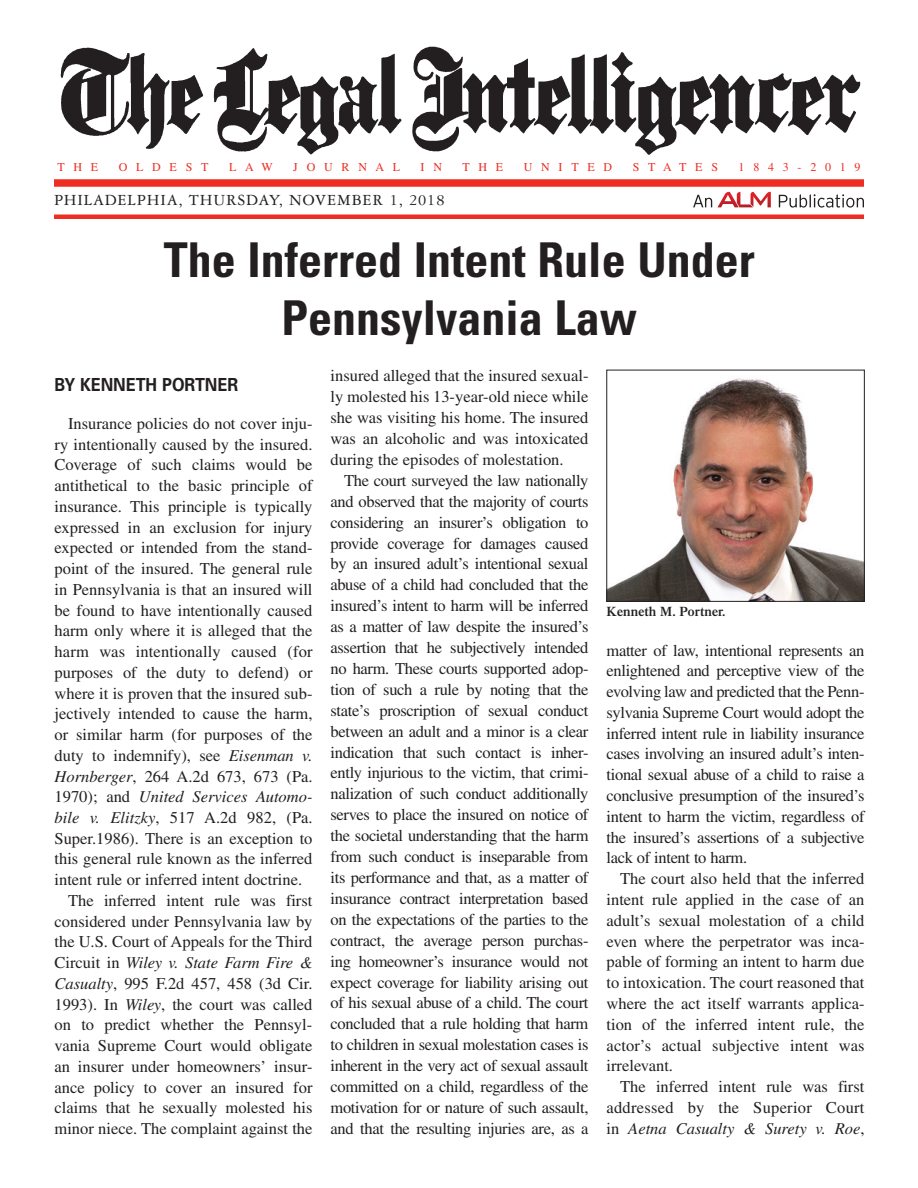
<style>
.page{position:relative;width:918px;height:1188px;background:#fff}
.page>*{position:absolute;margin:0;border:0;box-sizing:border-box;transform-origin:0 0}
.t1{font:700 condensed 48px/57.6px "Univers LT Std";color:#231f20;text-align:center}
.t2{font:700 18px "Univers LT Std";color:#231f20;scale:.9 1}
.t3{font:16.5px/20.9px "Times LT Std";color:#231f20;text-align:justify}
.t4{font:italic 16.5px "Times LT Std";color:#231f20}
.t5{font:16.5px "Garamond 3 LT Std";letter-spacing:.05em;color:#231f20}
.t6{font:600 13.5px "Times LT Std";letter-spacing:.005em;color:#231f20}
.t7{font:12px "Times LT Std";letter-spacing:.73em;color:#ee2e22}
.s1{font-style:italic}
.s2{font-style:normal}
</style>
<div class="page">
<img style="left:60px;top:46px;width:801px;height:109px">
<div style="left:54px;top:179px;width:810px;height:8px;background:#ee2e22"></div>
<div style="left:54px;top:214px;width:810px;height:5px;background:#ee2e22"></div>
<svg style="left:693px;top:195px;width:19px;height:12px"></svg>
<svg style="left:779px;top:194px;width:85px;height:14px"></svg>
<svg style="left:718px;top:192px;width:53px;height:15px"></svg>
<img style="left:609px;top:378px;width:254px;height:222px">
<div style="left:607px;top:370px;width:258px;height:232px;border:1px solid #231f20"></div>
<p class="t7" style="left:57px;top:160px;width:42px">The</p>
<p class="t7" style="left:119px;top:160px;width:87px">Oldest</p>
<p class="t7" style="left:229px;top:160px;width:45px">Law</p>
<p class="t7" style="left:293px;top:160px;width:108px">Jo urnal</p>
<p class="t7" style="left:421px;top:160px;width:23px">i n</p>
<p class="t7" style="left:462px;top:160px;width:42px">t he</p>
<p class="t7" style="left:524px;top:160px;width:90px">Unit ed</p>
<p class="t7" style="left:633px;top:160px;width:13px">St</p>
<p class="t7" style="left:663px;top:160px;width:56px">at es</p>
<p class="t7" style="left:739px;top:160px;width:124px">1843-2019</p>
<p class="t5" style="left:54px;top:192px;width:392px">PHILADELPHIA, THURSDAY, NOVEMBER 1, 2018</p>
<h1 class="t1" style="left:164px;top:231px;width:592px">The Inferred Intent Rule Under<br>Pennsylvania Law</h1>
<p class="t2" style="left:55px;top:374px;width:206px">BY KENNETH PORTNER</p>
<p class="t3" style="left:68px;top:413px;width:246px">Insurance policies do not cover inju-</p>
<p class="t3" style="left:55px;top:434px;width:259px">ry intentionally caused by the insured.</p>
<p class="t3" style="left:55px;top:454px;width:259px">Coverage of such claims would be</p>
<p class="t3" style="left:55px;top:475px;width:259px">antithetical to the basic principle of</p>
<p class="t3" style="left:55px;top:496px;width:259px">insurance. This principle is typically</p>
<p class="t3" style="left:55px;top:517px;width:259px">expressed in an exclusion for injury</p>
<p class="t3" style="left:55px;top:537px;width:259px">expected or intended from the stand-</p>
<p class="t3" style="left:55px;top:558px;width:259px">point of the insured. The general rule</p>
<p class="t3" style="left:55px;top:579px;width:259px">in Pennsylvania is that an insured will</p>
<p class="t3" style="left:55px;top:600px;width:259px">be found to have intentionally caused</p>
<p class="t3" style="left:55px;top:620px;width:259px">harm only where it is alleged that the</p>
<p class="t3" style="left:55px;top:641px;width:260px">harm was intentionally caused (for</p>
<p class="t3" style="left:55px;top:662px;width:260px">purposes of the duty to defend) or</p>
<p class="t3" style="left:55px;top:683px;width:259px">where it is proven that the insured sub-</p>
<p class="t3" style="left:55px;top:703px;width:259px">jectively intended to cause the harm,</p>
<p class="t3" style="left:55px;top:724px;width:260px">or similar harm (for purposes of the</p>
<p class="t3" style="left:55px;top:745px;width:259px">duty to indemnify), see <span class="s1">Eisenman v.</span></p>
<p class="t3" style="left:55px;top:765px;width:259px"><span class="s1">Hornberger</span>, 264 A.2d 673, 673 (Pa.</p>
<p class="t4" style="left:55px;top:788px;width:259px"><span class="s2">1970); and</span> United Services Automo-</p>
<p class="t3" style="left:55px;top:807px;width:259px"><span class="s1">bile v. Elitzky</span>, 517 A.2d 982, (Pa.</p>
<p class="t3" style="left:55px;top:828px;width:259px">Super.1986). There is an exception to</p>
<p class="t3" style="left:55px;top:848px;width:259px">this general rule known as the inferred</p>
<p class="t3" style="left:55px;top:869px;width:249px">intent rule or inferred intent doctrine.</p>
<p class="t3" style="left:68px;top:890px;width:246px">The inferred intent rule was first</p>
<p class="t3" style="left:55px;top:911px;width:259px">considered under Pennsylvania law by</p>
<p class="t3" style="left:55px;top:931px;width:259px">the U.S. Court of Appeals for the Third</p>
<p class="t4" style="left:55px;top:954px;width:259px"><span class="s2">Circuit in</span> Wiley v. State Farm Fire &amp;</p>
<p class="t3" style="left:55px;top:973px;width:259px"><span class="s1">Casualty</span>, 995 F.2d 457, 458 (3d Cir.</p>
<p class="t3" style="left:55px;top:994px;width:259px">1993). In <span class="s1">Wiley</span>, the court was called</p>
<p class="t3" style="left:55px;top:1014px;width:259px">on to predict whether the Pennsyl-</p>
<p class="t3" style="left:55px;top:1035px;width:259px">vania Supreme Court would obligate</p>
<p class="t3" style="left:55px;top:1056px;width:259px">an insurer under homeowners’ insur-</p>
<p class="t3" style="left:55px;top:1077px;width:259px">ance policy to cover an insured for</p>
<p class="t3" style="left:55px;top:1097px;width:259px">claims that he sexually molested his</p>
<p class="t3" style="left:55px;top:1118px;width:259px">minor niece. The complaint against the</p>
<p class="t3" style="left:331px;top:365px;width:260px">insured alleged that the insured sexual&shy;ly molested his 13-year-old niece while she was visiting his home. The insured was an alcoholic and was intoxicated during the episodes of molestation.</p>
<p class="t3" style="left:331px;top:470px;width:260px;text-indent:13px">The court surveyed the law nationally and observed that the majority of courts considering an insurer’s obligation to provide coverage for damages caused by an insured adult’s intentional sexual abuse of a child had concluded that the insured’s intent to harm will be inferred as a matter of law despite the insured’s assertion that he subjectively intended no harm. These courts supported adop&shy;tion of such a rule by noting that the state’s proscription of sexual conduct between an adult and a minor is a clear indication that such contact is inher&shy;ently injurious to the victim, that crimi&shy;nalization of such conduct additionally serves to place the insured on notice of the societal understanding that the harm from such conduct is inseparable from its performance and that, as a matter of insurance contract interpretation based on the expectations of the parties to the contract, the average person purchas&shy;ing homeowner’s insurance would not expect coverage for liability arising out of his sexual abuse of a child. The court concluded that a rule holding that harm to children in sexual molestation cases is inherent in the very act of sexual assault committed on a child, regardless of the motivation for or nature of such assault, and that the resulting injuries are, as a</p>
<p class="t6" style="left:607px;top:604px;width:120px">Kenneth M. Portner.</p>
<p class="t3" style="left:607px;top:639px;width:260px">matter of law, intentional represents an enlightened and perceptive view of the evolving law and predicted that the Penn&shy;sylvania Supreme Court would adopt the inferred intent rule in liability insurance cases involving an insured adult’s inten&shy;tional sexual abuse of a child to raise a conclusive presumption of the insured’s intent to harm the victim, regardless of the insured’s assertions of a subjective lack of intent to harm.</p>
<p class="t3" style="left:607px;top:868px;width:260px;text-indent:13px">The court also held that the inferred intent rule applied in the case of an adult’s sexual molestation of a child even where the perpetrator was inca&shy;pable of forming an intent to harm due to intoxication. The court reasoned that where the act itself warrants applica&shy;tion of the inferred intent rule, the actor’s actual subjective intent was irrelevant.</p>
<p class="t3" style="left:607px;top:1076px;width:259px;text-indent:13px">The inferred intent rule was first addressed by the Superior Court in <span class="s1">Aetna Casualty &amp; Surety v. Roe</span>,</p>
</div>
